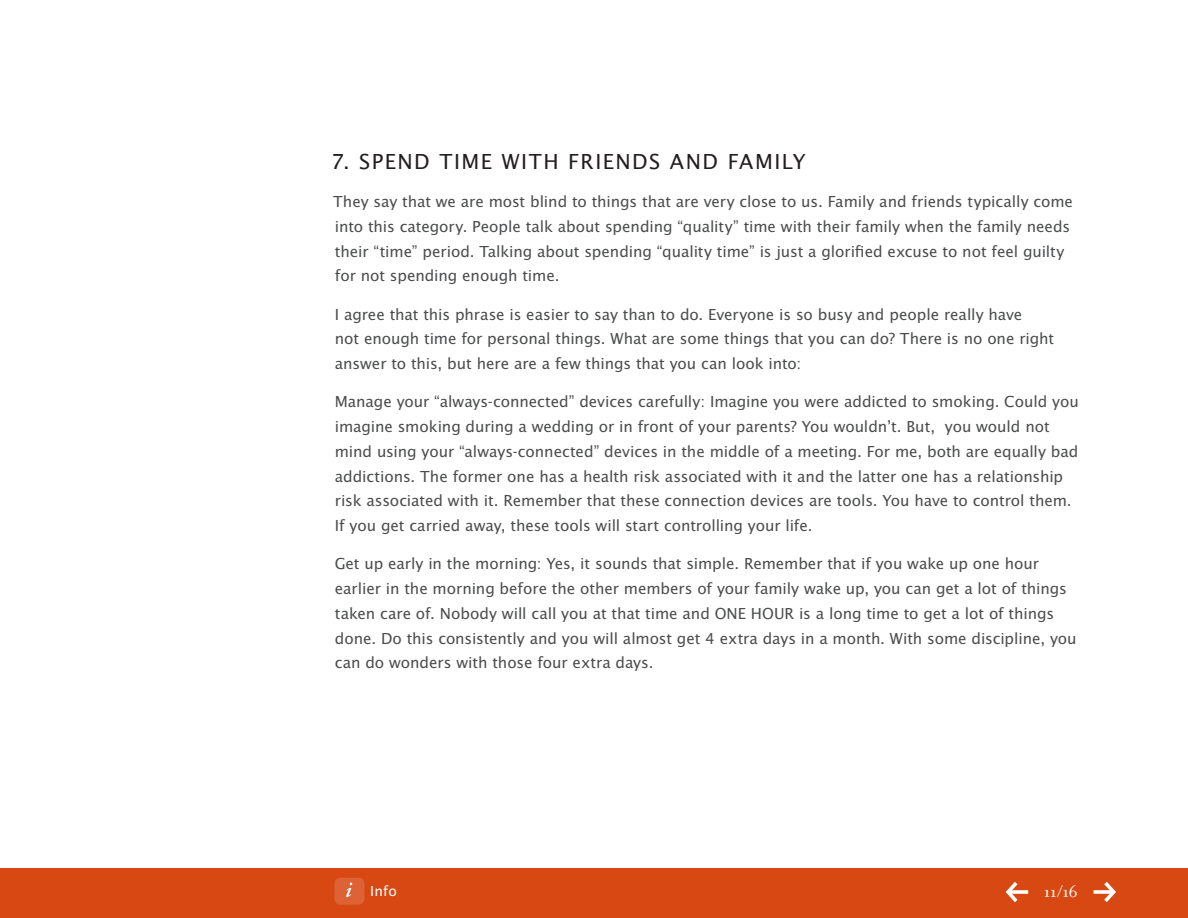
<style>
.page{position:relative;width:1188px;height:918px;background:#fff}
.page>*{position:absolute;margin:0;border:0;box-sizing:border-box;transform-origin:0 0}
.t1{font:22.5px "Lucida Sans EFOP";letter-spacing:.065em;color:#231f20}
.t2{font:18px "Filosofia";color:#fff}
.t3{font:16.5px/24.8px "Lucida Sans EFOP";letter-spacing:-.005em;color:#4b4c4d}
.t4{font:15px "Lucida Sans EFOP";color:#fff}
</style>
<div class="page">
<div style="left:0;top:869px;width:1188px;height:49px;background:#d74812"></div>
<div style="left:334px;top:878px;width:30px;height:27px;background:#dd6336;border-radius:6px"></div>
<svg style="left:346px;top:883px;width:6px;height:14px"></svg>
<svg style="left:1006px;top:882px;width:22px;height:20px"></svg>
<svg style="left:1094px;top:882px;width:22px;height:20px"></svg>
<h1 class="t1" style="left:331px;top:149px;width:474px">7. Spend tim e with fri ends and fami ly</h1>
<p class="t3" style="left:333px;top:190px;width:741px">They say that we are most blind to things that are very close to us. Family and friends typically come into this category. People talk about spending “quality” time with their family when the family needs their “time” period. Talking about spending “quality time” is just a glorified excuse to not feel guilty for not spending enough time.</p>
<p class="t3" style="left:335px;top:303px;width:721px">I agree that this phrase is easier to say than to do. Everyone is so busy and people really have<br>not enough time for personal things. What are some things that you can do? There is no one right answer to this, but here are a few things that you can look into:</p>
<p class="t3" style="left:335px;top:390px;width:746px">Manage your “always-connected” devices carefully: Imagine you were addicted to smoking. Could you imagine smoking during a wedding or in front of your parents? You wouldn’t. But, you would not mind using your “always-connected” devices in the middle of a meeting. For me, both are equally bad addictions. The former one has a health risk associated with it and the latter one has a relationship risk associated with it. Remember that these connection devices are tools. You have to control them.<br>If you get carried away, these tools will start controlling your life.</p>
<p class="t3" style="left:335px;top:552px;width:734px">Get up early in the morning: Yes, it sounds that simple. Remember that if you wake up one hour earlier in the morning before the other members of your family wake up, you can get a lot of things taken care of. Nobody will call you at that time and ONE</p>
<p class="t3" style="left:335px;top:602px;width:743px;text-indent:464px">is a long time to get a lot of things done. Do this consistently and you will almost get 4 extra days in a month. With some discipline, you can do wonders with those four extra days.</p>
<p class="t3" style="left:751px;top:602px;width:23px">HOUR</p>
<p class="t4" style="left:370px;top:883px;width:28px">Info</p>
<p class="t2" style="left:1044px;top:881px;width:36px">11/16</p>
</div>
